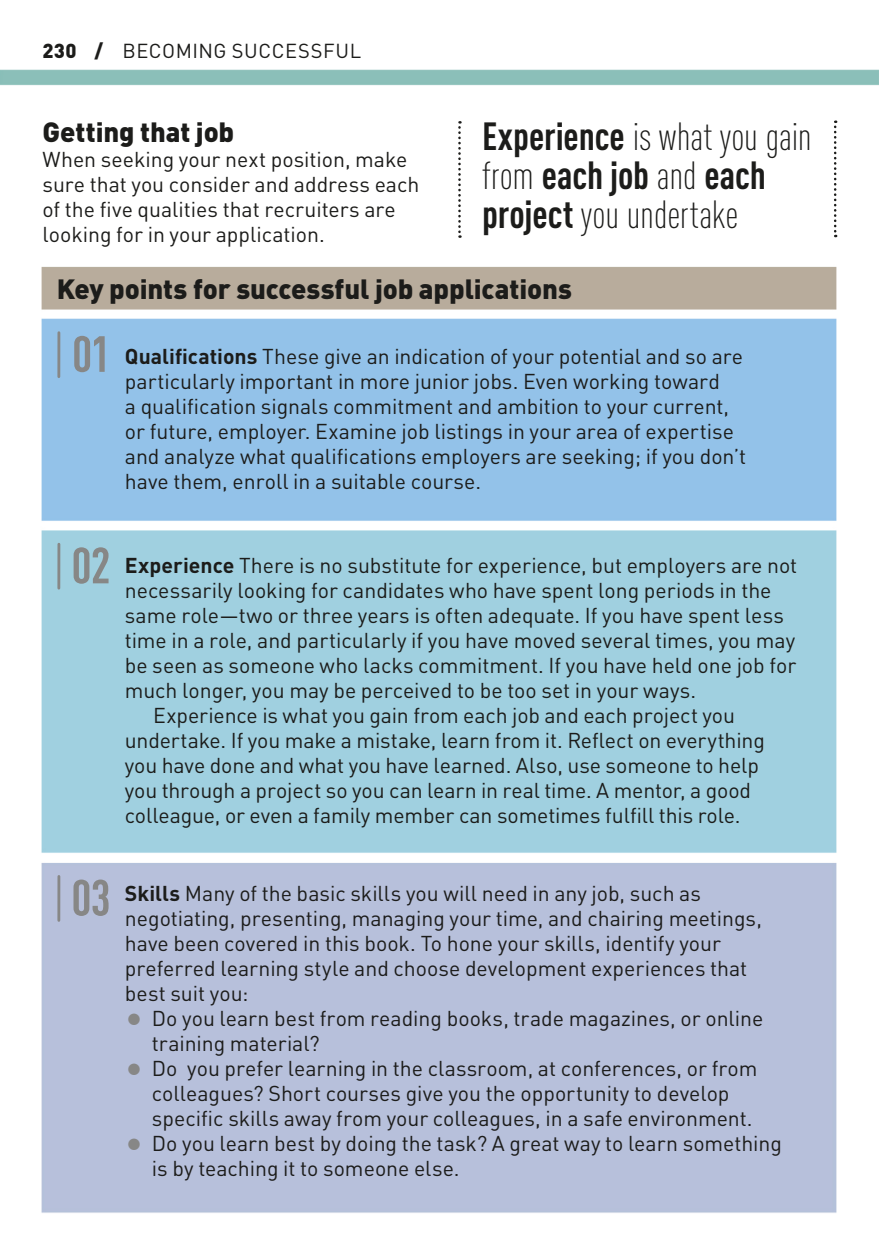
<style>
.page{position:relative;width:879px;height:1255px;background:#fff}
.page>*{position:absolute;margin:0;border:0;box-sizing:border-box;transform-origin:0 0}
.t1{font:700 condensed 50px "DIN Pro";color:#878786}
.t2{font:300 condensed 38.75px/38.8px "DIN Pro";letter-spacing:-.005em;color:#1c1c1a}
.t3{font:900 27.5px "DIN Pro";letter-spacing:-.005em;color:#1c1c1a}
.t4{font:21.25px/25px "DIN Pro";color:#1c1c1a}
.t5{font:20px "DIN Pro";letter-spacing:.025em;color:#1c1c1a}
.s1{font-weight:900}
.s2{font-weight:700}
.s3{font-size:35px;color:#878786}
</style>
<div class="page">
<img style="left:0;top:69px;width:879px;height:1144px">
<svg style="left:834px;top:120px;width:2px;height:117px"></svg>
<svg style="left:458px;top:121px;width:3px;height:117px"></svg>
<hr style="left:57px;top:333px;width:3px;height:43px;background:#878786">
<hr style="left:57px;top:544px;width:3px;height:44px;background:#878786">
<hr style="left:57px;top:876px;width:3px;height:44px;background:#878786">
<p class="t5" style="left:43px;top:37px;width:320px"><span class="s1">230 /</span> BECOMING SUCCESSFUL</p>
<p class="t3" style="left:43px;top:113px;width:193px">Getting that job</p>
<p class="t4" style="left:43px;top:145px;width:378px">When seeking your next position, make sure that you consider and address each of the five qualities that recruiters are looking for in your application.</p>
<h2 class="t2" style="left:482px;top:117px;width:331px"><span class="s2">Experience</span> is what you gain from <span class="s2">each job</span> and <span class="s2">each project</span> you undertake</h2>
<p class="t3" style="left:57px;top:271px;width:517px">Key points for successful job applications</p>
<h1 class="t1" style="left:72px;top:324px;width:40px">01</h1>
<p class="t4" style="left:125px;top:343px;width:623px"><span class="s2">Qualifications</span> These give an indication of your potential and so are particularly important in more junior jobs. Even working toward<br>a qualification signals commitment and ambition to your current, or future, employer. Examine job listings in your area of expertise and analyze what qualifications employers are seeking; if you don’t have them, enroll in a suitable course.</p>
<h1 class="t1" style="left:71px;top:535px;width:41px">02</h1>
<p class="t4" style="left:125px;top:551px;width:674px"><span class="s2">Experience</span> There is no substitute for experience, but employers are not</p>
<p class="t4" style="left:125px;top:576px;width:648px">necessarily looking for candidates who have spent long periods in the</p>
<p class="t4" style="left:125px;top:601px;width:661px">same role—two or three years is often adequate. If you have spent less</p>
<p class="t4" style="left:125px;top:626px;width:672px">time in a role, and particularly if you have moved several times, you may</p>
<p class="t4" style="left:125px;top:651px;width:673px">be seen as someone who lacks commitment. If you have held one job for</p>
<p class="t4" style="left:125px;top:676px;width:573px">much longer, you may be perceived to be too set in your ways.</p>
<p class="t4" style="left:153px;top:701px;width:583px">Experience is what you gain from each job and each project you</p>
<p class="t4" style="left:125px;top:726px;width:641px">undertake. If you make a mistake, learn from it. Reflect on everything</p>
<p class="t4" style="left:125px;top:751px;width:636px">you have done and what you have learned. Also, use someone to help</p>
<p class="t4" style="left:125px;top:776px;width:628px">you through a project so you can learn in real time. A mentor, a good</p>
<p class="t4" style="left:125px;top:801px;width:617px">colleague, or even a family member can sometimes fulfill this role.</p>
<h1 class="t1" style="left:71px;top:867px;width:41px">03</h1>
<p class="t4" style="left:125px;top:879px;width:638px"><span class="s2">Skills</span> Many of the basic skills you will need in any job, such as negotiating, presenting, managing your time, and chairing meetings, have been covered in this book. To hone your skills, identify your preferred learning style and choose development experiences that best suit you:</p>
<p class="t4" style="left:152px;top:1004px;width:613px;text-indent:-27px"><span class="s3">•</span> Do you learn best from reading books, trade magazines, or online training material?</p>
<p class="t4" style="left:152px;top:1054px;width:607px;text-indent:-27px"><span class="s3">•</span> Do you prefer learning in the classroom, at conferences, or from colleagues? Short courses give you the opportunity to develop specific skills away from your colleagues, in a safe environment.</p>
<p class="t4" style="left:152px;top:1129px;width:631px;text-indent:-27px"><span class="s3">•</span> Do you learn best by doing the task? A great way to learn something is by teaching it to someone else.</p>
</div>
